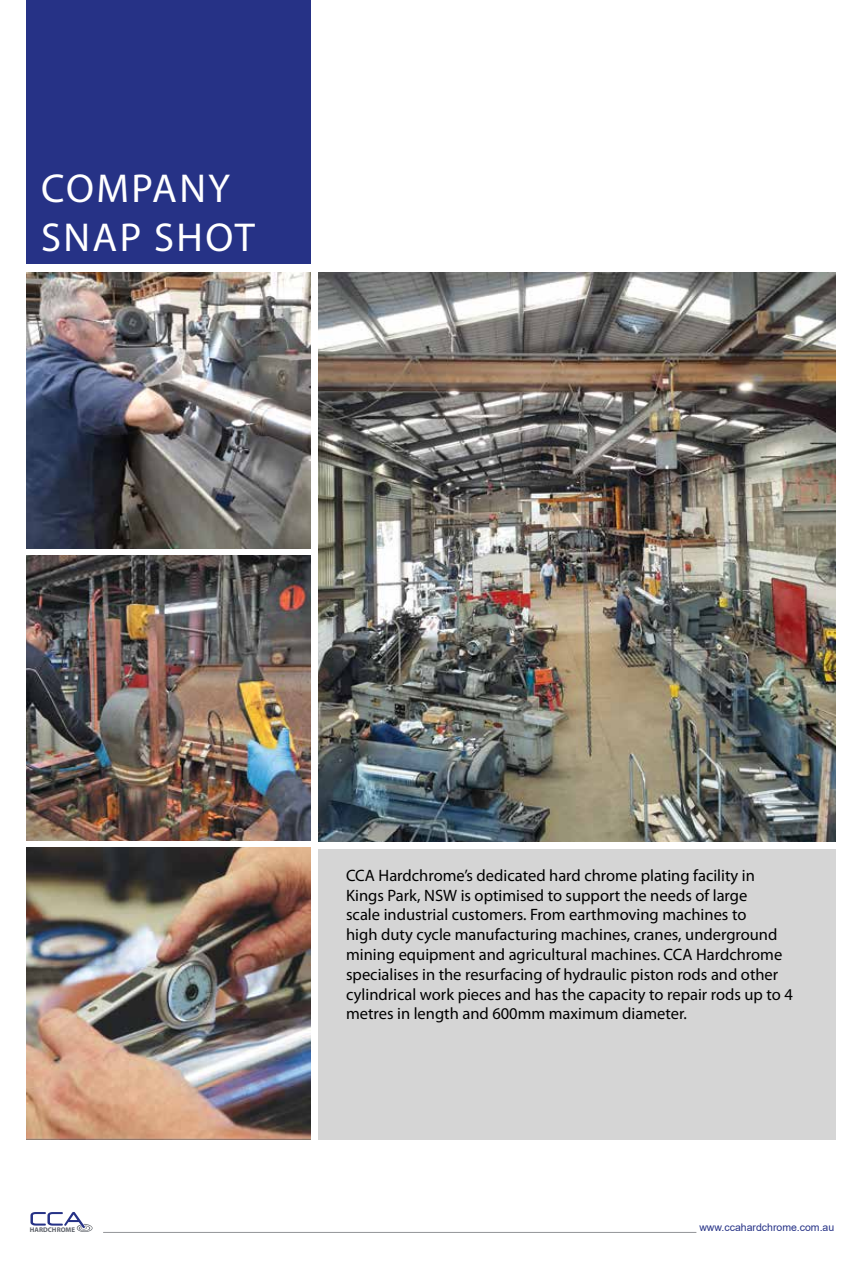
<style>
.page{position:relative;width:863px;height:1263px;background:#fff}
.page>*{position:absolute;margin:0;border:0;box-sizing:border-box;transform-origin:0 0}
.t1{font:40.5px/48.6px "Myriad Pro";letter-spacing:.06em;color:#fff}
.t2{font:16.5px/19.8px "Myriad Pro";color:#000}
.t3{font:10.5px "Arial";color:#263286}
.t4{font:700 6.75px "Myriad Pro";color:#5f636a}
</style>
<div class="page">
<svg style="left:30px;top:1212px;width:62px;height:20px"></svg>
<hr style="left:103px;top:1232px;width:593px;height:1px;background:#939598">
<div style="left:27px;top:0;width:284px;height:264px;background:#263286"></div>
<img style="left:318px;top:272px;width:517px;height:570px">
<div style="left:318px;top:849px;width:517px;height:290px;background:#d5d5d5"></div>
<img style="left:27px;top:272px;width:284px;height:277px">
<img style="left:27px;top:556px;width:284px;height:284px">
<img style="left:27px;top:847px;width:284px;height:292px">
<h1 class="t1" style="left:41px;top:164px;width:215px">COMPANY<br>SNAP SHOT</h1>
<p class="t2" style="left:346px;top:865px;width:448px">CCA Hardchrome’s dedicated hard chrome plating facility in Kings Park, NSW is optimised to support the needs of large<br>scale industrial customers. From earthmoving machines to<br>high duty cycle manufacturing machines, cranes, underground mining equipment and agricultural machines. CCA Hardchrome specialises in the resurfacing of hydraulic piston rods and other cylindrical work pieces and has the capacity to repair rods up to 4 metres in length and 600mm maximum diameter.</p>
<p class="t4" style="left:30px;top:1225px;width:47px">HARDCHROME</p>
<p class="t3" style="left:699px;top:1220px;width:136px">www.ccahardchrome.com.au</p>
</div>
